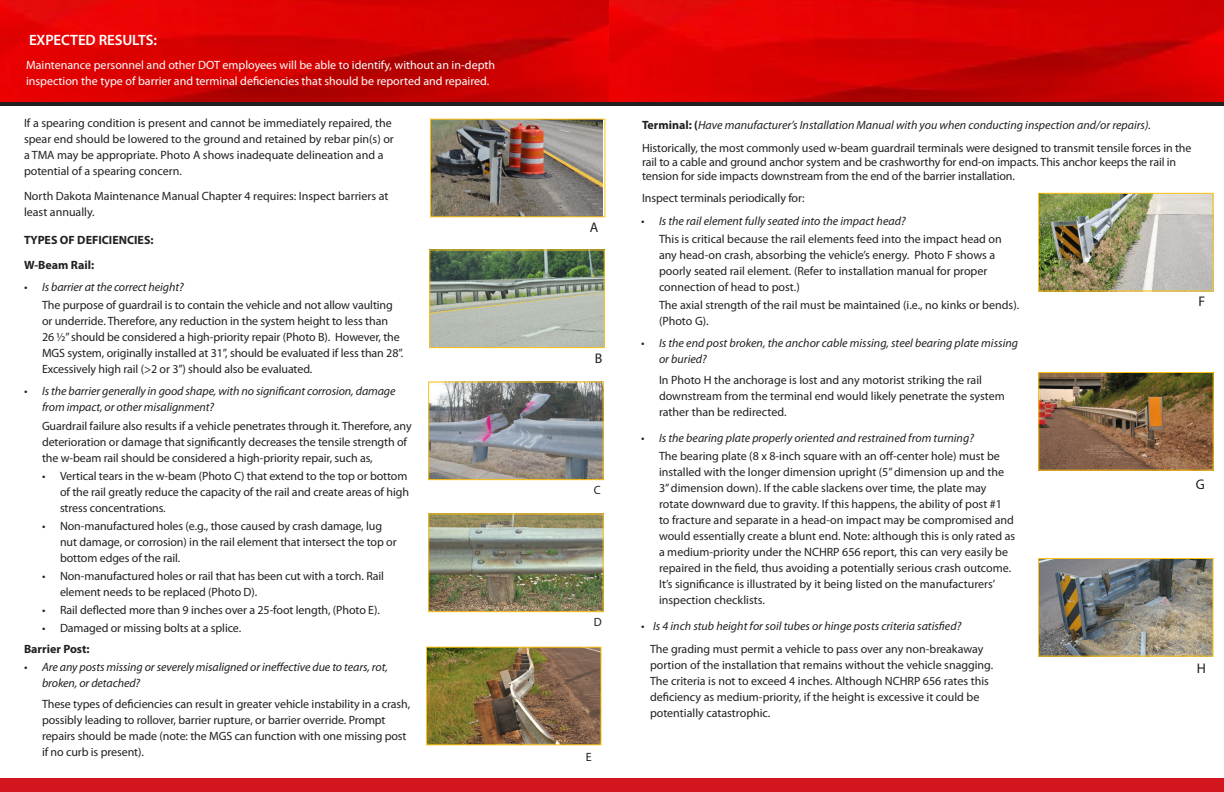
<style>
.page{position:relative;width:1224px;height:792px;background:#fff}
.page>*{position:absolute;margin:0;border:0;box-sizing:border-box;transform-origin:0 0}
.body{font:600 15px "Myriad Pro";letter-spacing:-.01em;color:#fff}
.t1{font:14px "Myriad Pro";color:#231f20}
.body-2{font:12px/16px "Myriad Pro";letter-spacing:-.005em;color:#231f20}
.body-3{font:italic 12px/16px "Myriad Pro";color:#231f20}
.body-4{font:12px/16px "Myriad Pro";color:#fff}
.body-5{font:700 12px "Myriad Pro";color:#231f20}
.s1{font-weight:700;font-style:normal}
</style>
<div class="page">
<img style="left:0;top:0;width:609px;height:102px">
<div style="left:0;top:778px;width:1224px;height:14px;background:#d2161e"></div>
<hr style="left:0;top:102px;width:612px;height:4px;background:#231f20">
<img style="left:431px;top:251px;width:172px;height:95px">
<div style="left:429px;top:249px;width:176px;height:99px;border:1px solid #fec210"></div>
<img style="left:428px;top:649px;width:172px;height:94px">
<div style="left:426px;top:647px;width:176px;height:98px;border:1px solid #fec210"></div>
<img style="left:430px;top:383px;width:172px;height:95px">
<div style="left:428px;top:381px;width:176px;height:99px;border:1px solid #fec210"></div>
<img style="left:1040px;top:560px;width:172px;height:95px">
<div style="left:1038px;top:558px;width:176px;height:99px;border:1px solid #fec210"></div>
<img style="left:1040px;top:195px;width:172px;height:95px">
<div style="left:1038px;top:193px;width:176px;height:99px;border:1px solid #fec210"></div>
<img style="left:1040px;top:374px;width:172px;height:95px">
<div style="left:1038px;top:372px;width:176px;height:99px;border:1px solid #fec210"></div>
<img style="left:432px;top:121px;width:171px;height:94px">
<div style="left:430px;top:119px;width:175px;height:98px;border:1px solid #fec210"></div>
<img style="left:430px;top:515px;width:172px;height:95px">
<div style="left:428px;top:513px;width:176px;height:99px;border:1px solid #fec210"></div>
<img style="left:609px;top:0;width:615px;height:102px">
<hr style="left:608px;top:102px;width:616px;height:4px;background:#231f20">
<p class="body" style="left:29px;top:30px;width:129px">EXPECTED RESULTS:</p>
<p class="body-4" style="left:26px;top:56px;width:471px">Maintenance personnel and other DOT employees will be able to identify, without an in-depth inspection the type of barrier and terminal deficiencies that should be reported and repaired.</p>
<p class="body-2" style="left:24px;top:115px;width:371px">If a spearing condition is present and cannot be immediately repaired, the spear end should be lowered to the ground and retained by rebar pin(s) or a TMA may be appropriate. Photo A shows inadequate delineation and a potential of a spearing concern.</p>
<p class="body-2" style="left:24px;top:188px;width:366px">North Dakota Maintenance Manual Chapter 4 requires: Inspect barriers at least annually.</p>
<p class="body-5" style="left:24px;top:232px;width:131px">TYPES OF DEFICIENCIES:</p>
<p class="body-5" style="left:24px;top:257px;width:72px">W-Beam Rail:</p>
<p class="body-3" style="left:24px;top:279px;width:161px">• Is barrier at the correct height?</p>
<p class="body-2" style="left:42px;top:297px;width:363px">The purpose of guardrail is to contain the vehicle and not allow vaulting or underride. Therefore, any reduction in the system height to less than 26 ½” should be considered a high-priority repair (Photo B). However, the MGS system, originally installed at 31”, should be evaluated if less than 28”.<br>Excessively high rail (&gt;2 or 3”) should also be evaluated.</p>
<p class="body-3" style="left:42px;top:383px;width:355px;text-indent:-18px">• Is the barrier generally in good shape, with no significant corrosion, damage from impact, or other misalignment?</p>
<p class="body-2" style="left:42px;top:417px;width:371px">Guardrail failure also results if a vehicle penetrates through it. Therefore, any deterioration or damage that significantly decreases the tensile strength of the w-beam rail should be considered a high-priority repair, such as,</p>
<p class="body-2" style="left:60px;top:468px;width:351px;text-indent:-18px">• Vertical tears in the w-beam (Photo C) that extend to the top or bottom of the rail greatly reduce the capacity of the rail and create areas of high stress concentrations.</p>
<p class="body-2" style="left:60px;top:518px;width:338px;text-indent:-18px">• Non-manufactured holes (e.g., those caused by crash damage, lug nut damage, or corrosion) in the rail element that intersect the top or bottom edges of the rail.</p>
<p class="body-2" style="left:60px;top:568px;width:326px;text-indent:-18px">• Non-manufactured holes or rail that has been cut with a torch. Rail element needs to be replaced (Photo D).</p>
<p class="body-2" style="left:42px;top:602px;width:339px">• Rail deflected more than 9 inches over a 25-foot length, (Photo E).</p>
<p class="body-2" style="left:42px;top:620px;width:201px">• Damaged or missing bolts at a splice.</p>
<p class="body-5" style="left:24px;top:641px;width:67px">Barrier Post:</p>
<p class="body-3" style="left:42px;top:659px;width:347px;text-indent:-18px">• Are any posts missing or severely misaligned or ineffective due to tears, rot, broken, or detached?</p>
<p class="body-2" style="left:42px;top:696px;width:370px">These types of deficiencies can result in greater vehicle instability in a crash, possibly leading to rollover, barrier rupture, or barrier override. Prompt repairs should be made (note: the MGS can function with one missing post if no curb is present).</p>
<p class="body-3" style="left:642px;top:117px;width:511px"><span class="s1">Terminal: (</span>Have manufacturer’s Installation Manual with you when conducting inspection and/or repairs).</p>
<p class="body-2" style="left:642px;top:141px;width:551px;line-height:14px">Historically, the most commonly used w-beam guardrail terminals were designed to transmit tensile forces in the rail to a cable and ground anchor system and be crashworthy for end-on impacts. This anchor keeps the rail in tension for side impacts downstream from the end of the barrier installation.</p>
<p class="body-2" style="left:642px;top:190px;width:164px">Inspect terminals periodically for:</p>
<p class="t1" style="left:590px;top:219px;width:10px">A</p>
<p class="body-3" style="left:641px;top:213px;width:266px">• Is the rail element fully seated into the impact head?</p>
<p class="body-2" style="left:659px;top:231px;width:344px">This is critical because the rail elements feed into the impact head on any head-on crash, absorbing the vehicle’s energy. Photo F shows a poorly seated rail element. (Refer to installation manual for proper connection of head to post.)</p>
<p class="body-2" style="left:659px;top:297px;width:362px">The axial strength of the rail must be maintained (i.e., no kinks or bends). (Photo G).</p>
<p class="body-3" style="left:659px;top:335px;width:361px;text-indent:-18px">• Is the end post broken, the anchor cable missing, steel bearing plate missing or buried?</p>
<p class="body-2" style="left:659px;top:371px;width:347px">In Photo H the anchorage is lost and any motorist striking the rail downstream from the terminal end would likely penetrate the system rather than be redirected.</p>
<p class="body-3" style="left:641px;top:430px;width:334px">• Is the bearing plate properly oriented and restrained from turning?</p>
<p class="body-2" style="left:659px;top:448px;width:358px">The bearing plate (8 x 8-inch square with an off-center hole) must be installed with the longer dimension upright (5” dimension up and the 3” dimension down). If the cable slackens over time, the plate may rotate downward due to gravity. If this happens, the ability of post #1 to fracture and separate in a head-on impact may be compromised and would essentially create a blunt end. Note: although this is only rated as a medium-priority under the NCHRP 656 report, this can very easily be repaired in the field, thus avoiding a potentially serious crash outcome.<br>It’s significance is illustrated by it being listed on the manufacturers’ inspection checklists.</p>
<p class="body-3" style="left:641px;top:618px;width:322px">• Is 4 inch stub height for soil tubes or hinge posts criteria satisfied?</p>
<p class="body-2" style="left:650px;top:641px;width:345px">The grading must permit a vehicle to pass over any non-breakaway portion of the installation that remains without the vehicle snagging.<br>The criteria is not to exceed 4 inches. Although NCHRP 656 rates this deficiency as medium-priority, if the height is excessive it could be potentially catastrophic.</p>
<p class="t1" style="left:595px;top:350px;width:9px">B</p>
<p class="body-2" style="left:594px;top:482px;width:8px">C</p>
<p class="body-2" style="left:594px;top:614px;width:9px">D</p>
<p class="body-2" style="left:586px;top:749px;width:7px">E</p>
<p class="t1" style="left:1198px;top:293px;width:8px">F</p>
<p class="t1" style="left:1196px;top:476px;width:11px">G</p>
<p class="t1" style="left:1197px;top:660px;width:11px">H</p>
</div>
